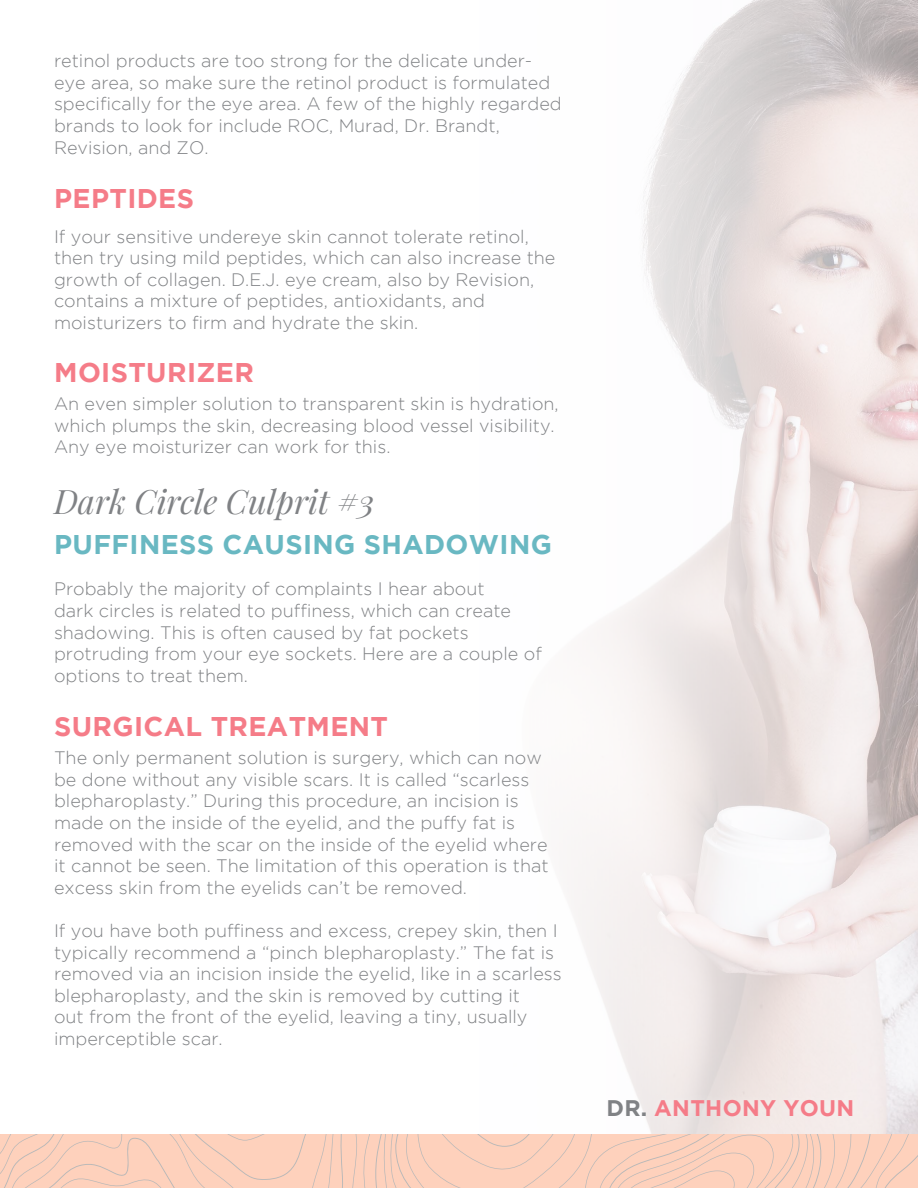
<style>
.page{position:relative;width:918px;height:1188px;background:#fff}
.page>*{position:absolute;margin:0;border:0;box-sizing:border-box;transform-origin:0 0}
.t1{font:italic 33px "Playfair Display";color:#808285}
.t2{font:700 27px "Gotham";letter-spacing:.015em;color:#f57c88}
.t3{font:700 27px "Gotham";letter-spacing:.015em;color:#69b8c2}
.t4{font:700 22.5px "Gotham";letter-spacing:.015em;color:#f57c88}
.t5{font:300 18px/21.6px "Gotham";color:#808285}
.s1{color:#808285}
</style>
<div class="page">
<svg style="left:571px;top:1px;width:347px;height:1133px"></svg>
<svg style="left:0;top:1134px;width:918px;height:54px;background:#facfbb"></svg>
<div style="left:599px;top:1090px;width:264px;height:35px;background:#fff;opacity:.3"></div>
<p class="t5" style="left:54px;top:50px;width:509px">retinol products are too strong for the delicate under&shy;eye area, so make sure the retinol product is formulated specifically for the eye area. A few of the highly regarded brands to look for include ROC, Murad, Dr. Brandt, Revision, and ZO.</p>
<h2 class="t2" style="left:54px;top:182px;width:141px">PEPTIDES</h2>
<p class="t5" style="left:54px;top:225px;width:503px">If your sensitive undereye skin cannot tolerate retinol, then try using mild peptides, which can also increase the growth of collagen. D.E.J. eye cream, also by Revision, contains a mixture of peptides, antioxidants, and moisturizers to firm and hydrate the skin.</p>
<h2 class="t2" style="left:54px;top:357px;width:201px">MOISTURIZER</h2>
<p class="t5" style="left:54px;top:393px;width:506px">An even simpler solution to transparent skin is hydration, which plumps the skin, decreasing blood vessel visibility.<br>Any eye moisturizer can work for this.</p>
<h1 class="t1" style="left:54px;top:480px;width:322px">Dark Circle Culprit #3</h1>
<h2 class="t3" style="left:54px;top:528px;width:499px">PUFFINESS CAUSING SHADOWING</h2>
<p class="t5" style="left:54px;top:578px;width:489px">Probably the majority of complaints I hear about<br>dark circles is related to puffiness, which can create shadowing. This is often caused by fat pockets protruding from your eye sockets. Here are a couple of options to treat them.</p>
<h2 class="t2" style="left:54px;top:711px;width:335px">SURGICAL TREATMENT</h2>
<p class="t5" style="left:54px;top:747px;width:496px">The only permanent solution is surgery, which can now be done without any visible scars. It is called “scarless blepharoplasty.” During this procedure, an incision is made on the inside of the eyelid, and the puffy fat is removed with the scar on the inside of the eyelid where it cannot be seen. The limitation of this operation is that excess skin from the eyelids can’t be removed.</p>
<p class="t5" style="left:54px;top:920px;width:509px">If you have both puffiness and excess, crepey skin, then I typically recommend a “pinch blepharoplasty.” The fat is removed via an incision inside the eyelid, like in a scarless blepharoplasty, and the skin is removed by cutting it<br>out from the front of the eyelid, leaving a tiny, usually imperceptible scar.</p>
<p class="t4" style="left:607px;top:1095px;width:249px"><span class="s1">DR.</span> ANTHONY YOUN</p>
</div>
